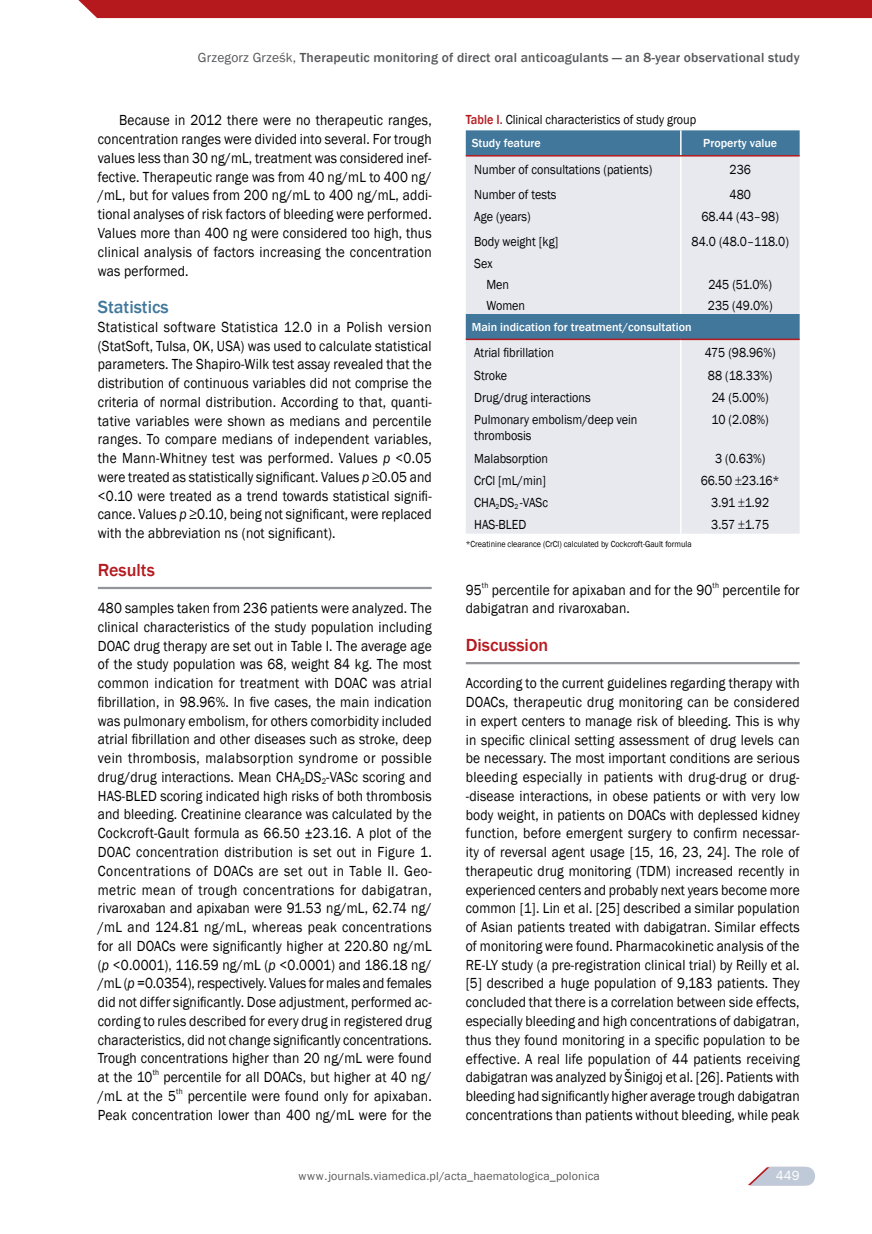
<style>
.page{position:relative;width:872px;height:1234px;background:#fff}
.page>*{position:absolute;margin:0;border:0;box-sizing:border-box;transform-origin:0 0}
.t1{font:500 18px "Franklin Gothic";color:#b5191e}
.t2{font:500 18px "Franklin Gothic";color:#42779c}
.t3{font:15px/18.8px "Franklin Gothic";letter-spacing:.01em;color:#000;text-align:justify;scale:.9 1}
.t4{font:13.5px/20.7px "Franklin Gothic";color:#000;scale:.9 1}
.t5{font:500 13.5px "Franklin Gothic";letter-spacing:.01em;color:#58595b}
.t6{font:13.5px "Franklin Gothic";color:#fff}
.t7{font:500 12px "Franklin Gothic";color:#fff}
.t8{font:12px "Franklin Gothic";letter-spacing:.01em;color:#58595b}
.t9{font:9px "Franklin Gothic";color:#000;scale:.9 1}
.t10{font:8.25px "Franklin Gothic";letter-spacing:.01em;color:#000;scale:.9 1}
.s1{font-weight:400}
.s2{font-style:italic}
.s3{font-weight:500;color:#b5191e}
</style>
<div class="page">
<div style="left:78px;top:0;width:794px;height:18px;background:#b5191e"></div>
<svg style="left:748px;top:1166px;width:67px;height:19px"></svg>
<hr style="left:98px;top:586px;width:334px;height:3px;background:#939598">
<hr style="left:466px;top:662px;width:333px;height:2px;background:#939598">
<div style="left:466px;top:130px;width:333px;height:25px;background:#42779c"></div>
<svg style="left:466px;top:156px;width:333px;height:377px;background:#dce1e9"></svg>
<svg style="left:680px;top:130px;width:1px;height:25px"></svg>
<hr style="left:680px;top:156px;width:1px;height:47px;background:#fff">
<hr style="left:680px;top:203px;width:1px;height:47px;background:#fff">
<hr style="left:680px;top:250px;width:1px;height:64px;background:#fff">
<svg style="left:680px;top:340px;width:1px;height:66px"></svg>
<hr style="left:680px;top:406px;width:1px;height:38px;background:#fff">
<svg style="left:680px;top:444px;width:1px;height:89px"></svg>
<hr style="left:466px;top:155px;width:215px;height:1px;background:#b5191e">
<hr style="left:681px;top:155px;width:118px;height:1px;background:#b5191e">
<hr style="left:466px;top:338px;width:215px;height:2px;background:#b5191e">
<hr style="left:681px;top:338px;width:118px;height:2px;background:#b5191e">
<svg style="left:735px;top:476px;width:6px;height:9px"></svg>
<svg style="left:738px;top:498px;width:6px;height:9px"></svg>
<svg style="left:738px;top:521px;width:6px;height:8px"></svg>
<p class="t5" style="left:198px;top:49px;width:603px"><span class="s1">Grzegorz Grześk,</span> Therapeutic monitoring of direct oral anticoagulants — an 8-year observational study</p>
<p class="t3" style="left:98px;top:111px;width:372px;text-indent:21px">Because in 2012 there were no therapeutic ranges, concentration ranges were divided into several. For trough values less than 30 ng/mL, treatment was considered inef&shy;fective. Therapeutic range was from 40 ng/mL to 400 ng/ /mL, but for values from 200 ng/mL to 400 ng/mL, addi&shy;tional analyses of risk factors of bleeding were performed.<br>Values more than 400 ng were considered too high, thus clinical analysis of factors increasing the concentration was performed.</p>
<p class="t2" style="left:98px;top:296px;width:72px">Statistics</p>
<p class="t3" style="left:98px;top:317px;width:372px">Statistical software Statistica 12.0 in a Polish version (StatSoft, Tulsa, OK, USA) was used to calculate statistical parameters. The Shapiro-Wilk test assay revealed that the distribution of continuous variables did not comprise the criteria of normal distribution. According to that, quanti&shy;tative variables were shown as medians and percentile ranges. To compare medians of independent variables, the Mann-Whitney test was performed. Values <span class="s2">p</span> &lt;0.05 were treated as statistically significant. Values <span class="s2">p</span> ≥0.05 and &lt;0.10 were treated as a trend towards statistical signifi&shy;cance. Values <span class="s2">p</span> ≥0.10, being not significant, were replaced with the abbreviation ns (not significant).</p>
<p class="t1" style="left:98px;top:558px;width:59px">Results</p>
<p class="t3" style="left:98px;top:599px;width:372px">480 samples taken from 236 patients were analyzed. The clinical characteristics of the study population including DOAC drug therapy are set out in Table I. The average age of the study population was 68, weight 84 kg. The most common indication for treatment with DOAC was atrial fibrillation, in 98.96%. In five cases, the main indication was pulmonary embolism, for others comorbidity included atrial fibrillation and other diseases such as stroke, deep vein thrombosis, malabsorption syndrome or possible drug/drug interactions. Mean CHA<sub>2</sub>DS<sub>2</sub>-VASc scoring and HAS-BLED scoring indicated high risks of both thrombosis and bleeding. Creatinine clearance was calculated by the Cockcroft-Gault formula as 66.50 ±23.16. A plot of the DOAC concentration distribution is set out in Figure 1.<br>Concentrations of DOACs are set out in Table II. Geo&shy;metric mean of trough concentrations for dabigatran, rivaroxaban and apixaban were 91.53 ng/mL, 62.74 ng/ /mL and 124.81 ng/mL, whereas peak concentrations for all DOACs were significantly higher at 220.80 ng/mL (<span class="s2">p</span> &lt;0.0001), 116.59 ng/mL (<span class="s2">p</span> &lt;0.0001) and 186.18 ng/ /mL (<span class="s2">p</span> =0.0354), respectively. Values for males and females did not differ significantly. Dose adjustment, performed ac&shy;cording to rules described for every drug in registered drug characteristics, did not change significantly concentrations.<br>Trough concentrations higher than 20 ng/mL were found at the 10</p>
<p class="t10" style="left:153px;top:1067px;width:9px">th</p>
<p class="t3" style="left:98px;top:1067px;width:372px;text-indent:66px">percentile for all DOACs, but higher at 40 ng/ /mL at the 5</p>
<p class="t10" style="left:176px;top:1085px;width:9px">th</p>
<p class="t3" style="left:98px;top:1086px;width:372px;text-align:right">percentile were found only for apixaban.<br>Peak concentration lower than 400 ng/mL were for the</p>
<p class="t4" style="left:466px;top:110px;width:257px"><span class="s3">Table I.</span> Clinical characteristics of study group</p>
<p class="t7" style="left:472px;top:136px;width:70px">Study feature</p>
<p class="t7" style="left:703px;top:136px;width:75px">Property value</p>
<p class="t4" style="left:474px;top:157px;width:199px;line-height:25px">Number of consultations (patients)<br>Number of tests</p>
<p class="t4" style="left:729px;top:157px;width:25px;line-height:25px">236<br>480</p>
<p class="t4" style="left:474px;top:204px;width:95px;line-height:24.9px">Age (years)<br>Body weight [kg]</p>
<p class="t4" style="left:691px;top:204px;width:110px;line-height:24.9px;text-align:center">68.44 (43–98)<br>84.0 (48.0–118.0)</p>
<p class="t4" style="left:486px;top:253px;width:45px;text-indent:-12px">Sex<br>Men<br>Women</p>
<p class="t4" style="left:708px;top:274px;width:73px">245 (51.0%)<br>235 (49.0%)</p>
<p class="t7" style="left:472px;top:319px;width:221px">Main indication for treatment/consultation</p>
<p class="t4" style="left:474px;top:343px;width:90px">Atrial fibrillation</p>
<p class="t4" style="left:704px;top:343px;width:80px">475 (98.96%)</p>
<p class="t4" style="left:474px;top:365px;width:38px">Stroke</p>
<p class="t4" style="left:708px;top:365px;width:73px">88 (18.33%)</p>
<p class="t4" style="left:474px;top:387px;width:131px">Drug/drug interactions</p>
<p class="t4" style="left:711px;top:387px;width:65px">24 (5.00%)</p>
<p class="t4" style="left:474px;top:411px;width:183px;line-height:16.5px">Pulmonary embolism/deep vein thrombosis</p>
<p class="t4" style="left:711px;top:409px;width:65px">10 (2.08%)</p>
<p class="t4" style="left:474px;top:448px;width:84px">Malabsorption</p>
<p class="t4" style="left:715px;top:448px;width:58px">3 (0.63%)</p>
<p class="t4" style="left:474px;top:470px;width:81px">CrCl [mL/min]</p>
<p class="t4" style="left:700px;top:470px;width:89px">66.50 23.16*</p>
<p class="t4" style="left:474px;top:492px;width:84px">CHA<sub>2</sub>DS<sub>2</sub> -VASc</p>
<p class="t4" style="left:711px;top:492px;width:66px">3.91 1.92</p>
<p class="t4" style="left:474px;top:514px;width:59px">HAS-BLED</p>
<p class="t4" style="left:711px;top:514px;width:66px">3.57 1.75</p>
<p class="t9" style="left:466px;top:538px;width:252px">*Creatinine clearance (CrCl) calculated by Cockcroft-Gault formula</p>
<p class="t3" style="left:466px;top:580px;width:19px">95</p>
<p class="t10" style="left:482px;top:579px;width:9px">th</p>
<p class="t3" style="left:492px;top:580px;width:247px">percentile for apixaban and for the 90</p>
<p class="t10" style="left:712px;top:579px;width:9px">th</p>
<p class="t3" style="left:722px;top:580px;width:87px">percentile for</p>
<p class="t3" style="left:466px;top:599px;width:184px">dabigatran and rivaroxaban.</p>
<p class="t1" style="left:466px;top:633px;width:84px">Discussion</p>
<p class="t3" style="left:466px;top:674px;width:372px">According to the current guidelines regarding therapy with DOACs, therapeutic drug monitoring can be considered in expert centers to manage risk of bleeding. This is why in specific clinical setting assessment of drug levels can be necessary. The most important conditions are serious bleeding especially in patients with drug-drug or drug--disease interactions, in obese patients or with very low body weight, in patients on DOACs with deplessed kidney function, before emergent surgery to confirm necessar&shy;ity of reversal agent usage [15, 16, 23, 24]. The role of therapeutic drug monitoring (TDM) increased recently in experienced centers and probably next years become more common [1]. Lin et al. [25] described a similar population of Asian patients treated with dabigatran. Similar effects of monitoring were found. Pharmacokinetic analysis of the RE-LY study (a pre-registration clinical trial) by Reilly et al. [5] described a huge population of 9,183 patients. They concluded that there is a correlation between side effects, especially bleeding and high concentrations of dabigatran, thus they found monitoring in a specific population to be effective. A real life population of 44 patients receiving dabigatran was analyzed by Šinigoj et al. [26]. Patients with bleeding had significantly higher average trough dabigatran concentrations than patients without bleeding, while peak</p>
<p class="t8" style="left:298px;top:1167px;width:303px">www.journals.viamedica.pl/acta_haematologica_polonica</p>
<p class="t6" style="left:776px;top:1166px;width:25px">449</p>
</div>
